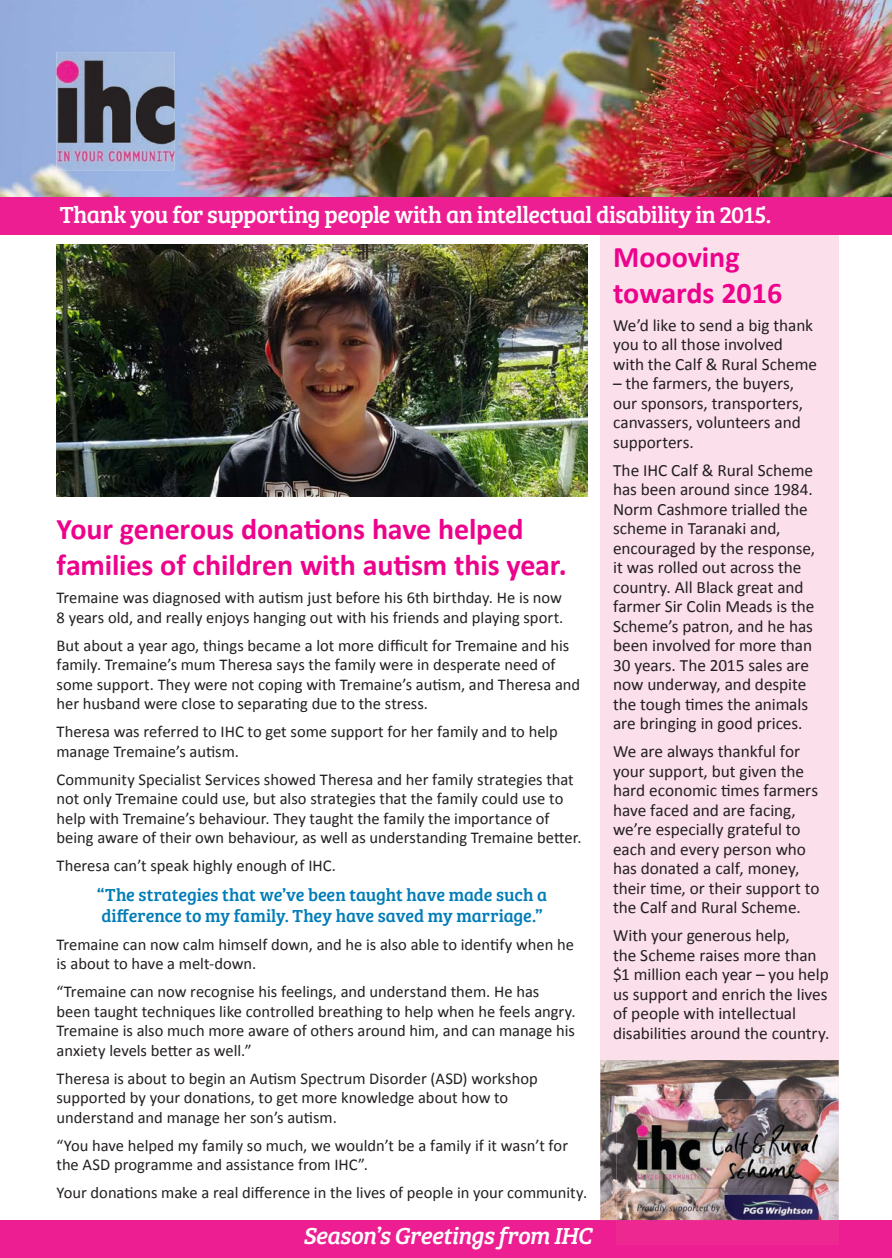
<style>
.page{position:relative;width:892px;height:1258px;background:#fff}
.page>*{position:absolute;margin:0;border:0;box-sizing:border-box;transform-origin:0 0}
.t1{font:700 30px/36px "Calibri";letter-spacing:-.005em;color:#ed028c}
.t2{font:24px "Bree Serif";letter-spacing:-.025em;color:#fff}
.t3{font:italic 24px "Bree Serif";letter-spacing:-.025em;color:#fff}
.t4{font:18px/21px "Bree Serif";letter-spacing:-.005em;color:#007cb7}
.t5{font:17.25px/19.5px "Calibri";letter-spacing:-.005em;color:#231f20}
.t6{font:16.5px/19.5px "Calibri";color:#231f20}
</style>
<div class="page">
<div style="left:600px;top:229px;width:238px;height:1010px;background:#fbdfeb"></div>
<div style="left:0;top:1220px;width:891px;height:38px;background:#ed1e91"></div>
<img style="left:600px;top:1060px;width:238px;height:160px">
<img style="left:0;top:0;width:891px;height:197px">
<img style="left:57px;top:52px;width:118px;height:118px">
<div style="left:0;top:197px;width:891px;height:38px;background:#ed1e91"></div>
<img style="left:57px;top:244px;width:530px;height:252px">
<img style="left:616px;top:1099px;width:221px;height:122px">
<h2 class="t2" style="left:60px;top:197px;width:712px">Thank you for supporting people with an intellectual disability in 2015.</h2>
<h1 class="t1" style="left:57px;top:511px;width:511px">Your generous donations have helped families of children with autism this year.</h1>
<p class="t6" style="left:57px;top:588px;width:508px">Tremaine was diagnosed with autism just before his 6th birthday. He is now<br>8 years old, and really enjoys hanging out with his friends and playing sport.</p>
<p class="t6" style="left:57px;top:635px;width:525px">But about a year ago, things became a lot more difficult for Tremaine and his family. Tremaine’s mum Theresa says the family were in desperate need of some support. They were not coping with Tremaine’s autism, and Theresa and her husband were close to separating due to the stress.</p>
<p class="t6" style="left:57px;top:722px;width:502px">Theresa was referred to IHC to get some support for her family and to help manage Tremaine’s autism.</p>
<p class="t6" style="left:57px;top:769px;width:526px">Community Specialist Services showed Theresa and her family strategies that not only Tremaine could use, but also strategies that the family could use to help with Tremaine’s behaviour. They taught the family the importance of being aware of their own behaviour, as well as understanding Tremaine better.</p>
<p class="t6" style="left:57px;top:856px;width:281px">Theresa can’t speak highly enough of IHC.</p>
<p class="t4" style="left:97px;top:883px;width:451px">“The strategies that we’ve been taught have made such a difference to my family. They have saved my marriage.”</p>
<p class="t6" style="left:57px;top:934px;width:518px">Tremaine can now calm himself down, and he is also able to identify when he is about to have a melt-down.</p>
<p class="t6" style="left:57px;top:982px;width:520px">“Tremaine can now recognise his feelings, and understand them. He has been taught techniques like controlled breathing to help when he feels angry.<br>Tremaine is also much more aware of others around him, and can manage his anxiety levels better as well.”</p>
<p class="t6" style="left:57px;top:1068px;width:482px">Theresa is about to begin an Autism Spectrum Disorder (ASD) workshop supported by your donations, to get more knowledge about how to understand and manage her son’s autism.</p>
<p class="t6" style="left:57px;top:1135px;width:512px">“You have helped my family so much, we wouldn’t be a family if it wasn’t for the ASD programme and assistance from IHC”.</p>
<p class="t6" style="left:57px;top:1183px;width:532px">Your donations make a real difference in the lives of people in your community.</p>
<h2 class="t3" style="left:302px;top:1217px;width:291px">Season’s Greetings from IHC</h2>
<h1 class="t1" style="left:612px;top:239px;width:171px">Moooving towards 2016</h1>
<p class="t5" style="left:612px;top:315px;width:205px">We’d like to send a big thank you to all those involved with the Calf &amp; Rural Scheme</p>
<p class="t5" style="left:612px;top:374px;width:191px">– the farmers, the buyers, our sponsors, transporters, canvassers, volunteers and supporters.</p>
<p class="t5" style="left:612px;top:460px;width:203px">The IHC Calf &amp; Rural Scheme has been around since 1984.<br>Norm Cashmore trialled the scheme in Taranaki and, encouraged by the response, it was rolled out across the country. All Black great and farmer Sir Colin Meads is the<br>Scheme’s patron, and he has been involved for more than<br>30 years. The 2015 sales are now underway, and despite the tough times the animals are bringing in good prices.</p>
<p class="t5" style="left:612px;top:742px;width:208px">We are always thankful for your support, but given the hard economic times farmers have faced and are facing, we’re especially grateful to each and every person who has donated a calf, money, their time, or their support to the Calf and Rural Scheme.</p>
<p class="t5" style="left:612px;top:925px;width:218px">With your generous help,<br>the Scheme raises more than $1 million each year – you help us support and enrich the lives of people with intellectual disabilities around the country.</p>
</div>
